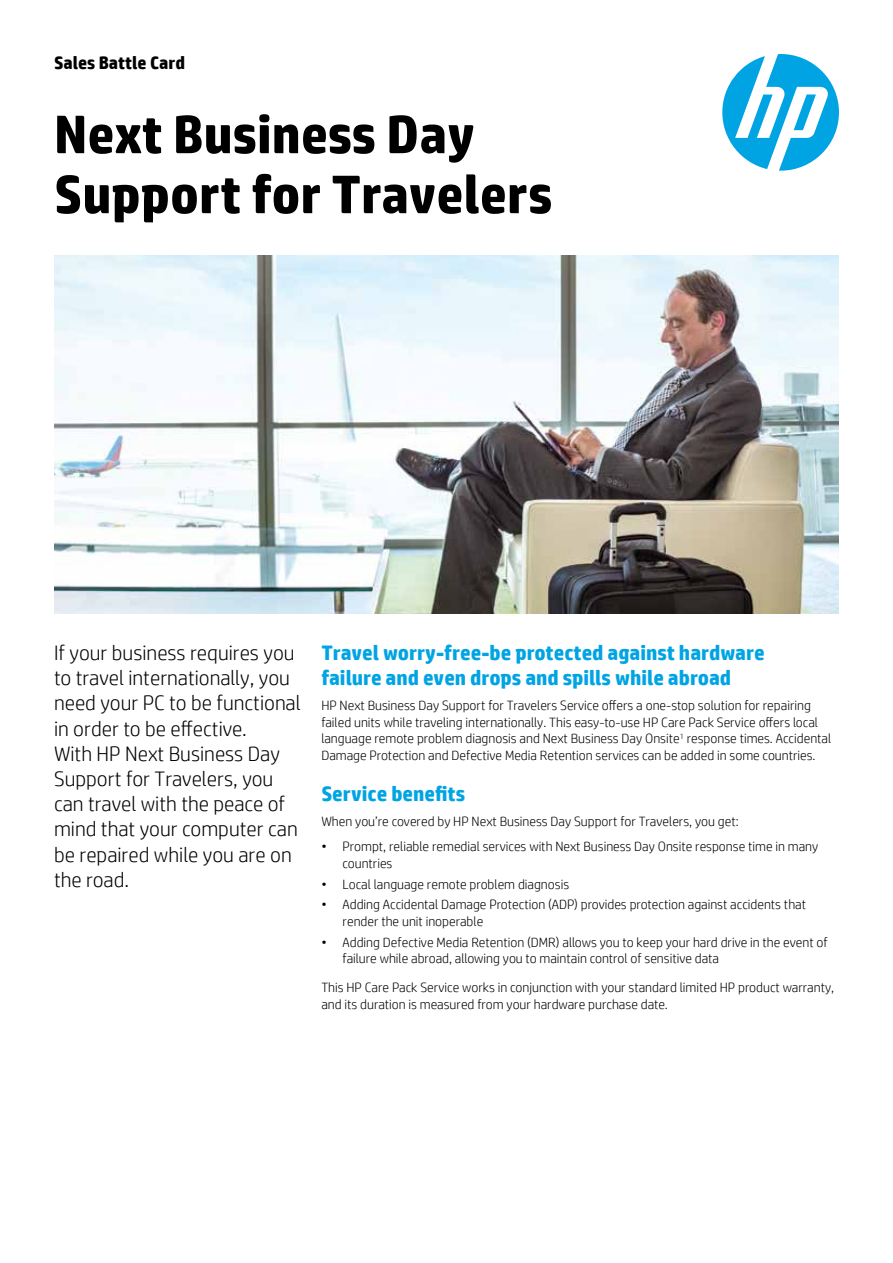
<style>
.page{position:relative;width:893px;height:1263px;background:#fff}
.page>*{position:absolute;margin:0;border:0;box-sizing:border-box;transform-origin:0 0}
.t1{font:700 54px/60px "HP Simplified";color:#000}
.t2{font:300 21px/25.2px "HP Simplified";color:#000}
.t3{font:700 21px/25.2px "HP Simplified";color:#00a4e3}
.t4{font:700 18px "HP Simplified";color:#000}
.t5{font:300 13.5px/16.5px "HP Simplified";color:#000}
</style>
<div class="page">
<svg style="left:722px;top:54px;width:117px;height:117px"></svg>
<img style="left:54px;top:255px;width:785px;height:358px">
<h3 class="t4" style="left:54px;top:52px;width:133px">Sales Battle Card</h3>
<h1 class="t1" style="left:54px;top:104px;width:500px">Next Business Day<br>Support for Travelers</h1>
<p class="t2" style="left:54px;top:640px;width:248px">If your business requires you to travel internationally, you need your PC to be functional in order to be effective.<br>With HP Next Business Day<br>Support for Travelers, you can travel with the peace of mind that your computer can be repaired while you are on the road.</p>
<h2 class="t3" style="left:321px;top:640px;width:445px">Travel worry-free-be protected against hardware failure and even drops and spills while abroad</h2>
<p class="t5" style="left:321px;top:697px;width:511px">HP Next Business Day Support for Travelers Service offers a one-stop solution for repairing failed units while traveling internationally. This easy-to-use HP Care Pack Service offers local language remote problem diagnosis and Next Business Day Onsite<sup>1</sup> response times. Accidental Damage Protection and Defective Media Retention services can be added in some countries.</p>
<h2 class="t3" style="left:321px;top:781px;width:145px">Service benefits</h2>
<p class="t5" style="left:321px;top:813px;width:419px">When you’re covered by HP Next Business Day Support for Travelers, you get:</p>
<p class="t5" style="left:343px;top:838px;width:477px;text-indent:-21px">• Prompt, reliable remedial services with Next Business Day Onsite response time in many countries</p>
<p class="t5" style="left:321px;top:875px;width:249px">• Local language remote problem diagnosis</p>
<p class="t5" style="left:343px;top:896px;width:465px;text-indent:-21px">• Adding Accidental Damage Protection (ADP) provides protection against accidents that render the unit inoperable</p>
<p class="t5" style="left:343px;top:933px;width:486px;text-indent:-21px">• Adding Defective Media Retention (DMR) allows you to keep your hard drive in the event of failure while abroad, allowing you to maintain control of sensitive data</p>
<p class="t5" style="left:321px;top:979px;width:514px">This HP Care Pack Service works in conjunction with your standard limited HP product warranty, and its duration is measured from your hardware purchase date.</p>
</div>
